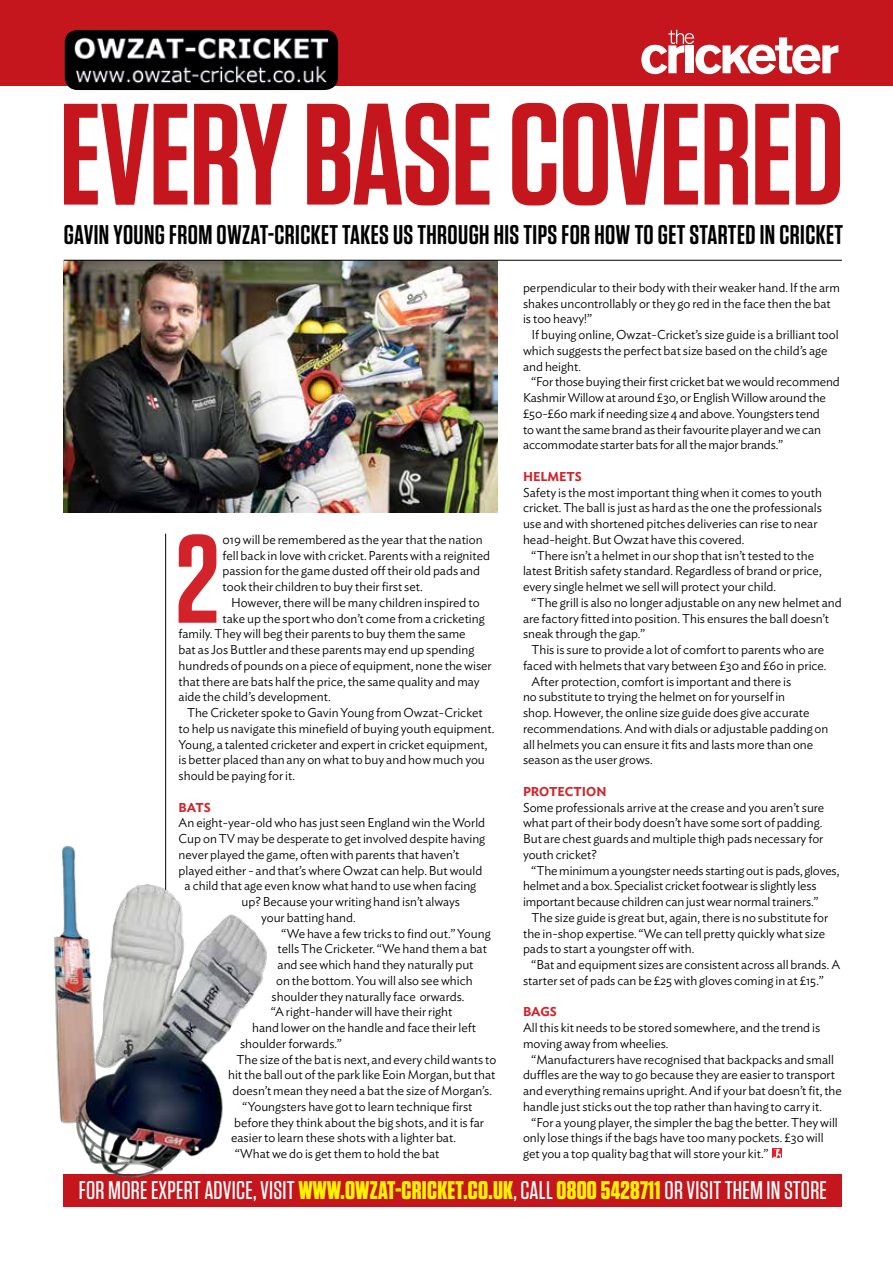
<style>
.page{position:relative;width:893px;height:1263px;background:#fff}
.page>*{position:absolute;margin:0;border:0;box-sizing:border-box;transform-origin:0 0}
.t1{font:600 144px "Tungsten";letter-spacing:-.01em;color:#c4161c}
.t2{font:600 125.25px "Tungsten";color:#d2232a}
.t3{font:600 27px "Tungsten";letter-spacing:.015em;color:#000}
.t4{font:500 25.5px "Tungsten";letter-spacing:.01em;color:#fff}
.t5{font:300 12.75px/15.8px "Ideal Sans";color:#000}
.t6{font:600 12.75px "Ideal Sans";color:#d2232a}
.s1{font-weight:700;color:#fff200}
</style>
<div class="page">
<img style="left:64px;top:261px;width:433px;height:251px">
<hr style="left:165px;top:534px;width:1px;height:372px;background:#000">
<div style="left:0;top:0;width:893px;height:85px;background:#c4161c"></div>
<div style="left:64px;top:1174px;width:778px;height:32px;background:#c4161c"></div>
<hr style="left:64px;top:260px;width:778px;height:1px;background:#000">
<img style="left:54px;top:843px;width:213px;height:337px">
<img style="left:65px;top:30px;width:273px;height:60px">
<div style="left:772px;top:1148px;width:10px;height:10px;background:#ed1d24"></div>
<svg style="left:773px;top:1148px;width:9px;height:10px"></svg>
<svg style="left:641px;top:30px;width:197px;height:44px"></svg>
<h1 class="t1" style="left:59px;top:79px;width:786px">EVERY BASE COVERED</h1>
<h3 class="t3" style="left:64px;top:220px;width:781px">GAVIN YOUNG FROM OWZAT-CRICKET TAKES US THROUGH HIS TIPS FOR HOW TO GET STARTED IN CRICKET</h3>
<p class="t5" style="left:523px;top:278px;width:318px">perpendicular to their body with their weaker hand. If the arm shakes uncontrollably or they go red in the face then the bat is too heavy!”</p>
<p class="t5" style="left:523px;top:326px;width:317px;text-indent:9px">If buying online, Owzat-Cricket’s size guide is a brilliant tool which suggests the perfect bat size based on the child’s age and height.</p>
<p class="t5" style="left:523px;top:373px;width:318px;text-indent:9px">“For those buying their first cricket bat we would recommend Kashmir Willow at around £30, or English Willow around the £50-£60 mark if needing size 4 and above. Youngsters tend<br>to want the same brand as their favourite player and we can accommodate starter bats for all the major brands.”</p>
<p class="t6" style="left:523px;top:466px;width:60px">HELMETS</p>
<p class="t5" style="left:523px;top:483px;width:300px">Safety is the most important thing when it comes to youth cricket. The ball is just as hard as the one the professionals use and with shortened pitches deliveries can rise to near head-height. But Owzat have this covered.</p>
<p class="t5" style="left:523px;top:546px;width:300px;text-indent:9px">“There isn’t a helmet in our shop that isn’t tested to the latest British safety standard. Regardless of brand or price, every single helmet we sell will protect your child.</p>
<p class="t5" style="left:523px;top:593px;width:320px;text-indent:9px">“The grill is also no longer adjustable on any new helmet and are factory fitted into position. This ensures the ball doesn’t sneak through the gap.”</p>
<p class="t5" style="left:531px;top:641px;width:294px">This is sure to provide a lot of comfort to parents who are</p>
<p class="t5" style="left:523px;top:656px;width:305px">faced with helmets that vary between £30 and £60 in price.</p>
<p class="t5" style="left:531px;top:672px;width:261px">After protection, comfort is important and there is</p>
<p class="t5" style="left:523px;top:688px;width:264px">no substitute to trying the helmet on for yourself in</p>
<p class="t5" style="left:523px;top:704px;width:288px">shop. However, the online size guide does give accurate</p>
<p class="t5" style="left:523px;top:719px;width:307px">recommendations. And with dials or adjustable padding on</p>
<p class="t5" style="left:523px;top:735px;width:292px">all helmets you can ensure it fits and lasts more than one</p>
<p class="t5" style="left:523px;top:751px;width:131px">season as the user grows.</p>
<p class="t6" style="left:523px;top:781px;width:85px">PROTECTION</p>
<p class="t5" style="left:523px;top:798px;width:303px">Some professionals arrive at the crease and you aren’t sure what part of their body doesn’t have some sort of padding.<br>But are chest guards and multiple thigh pads necessary for youth cricket?</p>
<p class="t5" style="left:523px;top:861px;width:318px;text-indent:9px">“The minimum a youngster needs starting out is pads, gloves, helmet and a box. Specialist cricket footwear is slightly less important because children can just wear normal trainers.”</p>
<p class="t5" style="left:523px;top:908px;width:307px;text-indent:9px">The size guide is great but, again, there is no substitute for the in-shop expertise. “We can tell pretty quickly what size pads to start a youngster off with.</p>
<p class="t5" style="left:523px;top:956px;width:319px;text-indent:9px">“Bat and equipment sizes are consistent across all brands. A starter set of pads can be £25 with gloves coming in at £15.”</p>
<p class="t6" style="left:523px;top:1002px;width:35px">BAGS</p>
<p class="t5" style="left:523px;top:1019px;width:299px">All this kit needs to be stored somewhere, and the trend is moving away from wheelies.</p>
<p class="t5" style="left:523px;top:1050px;width:320px;text-indent:9px">“Manufacturers have recognised that backpacks and small duffles are the way to go because they are easier to transport and everything remains upright. And if your bat doesn’t fit, the handle just sticks out the top rather than having to carry it.</p>
<p class="t5" style="left:523px;top:1113px;width:316px;text-indent:9px">“For a young player, the simpler the bag the better. They will only lose things if the bags have too many pockets. £30 will get you a top quality bag that will store your kit.”</p>
<h2 class="t2" style="left:176px;top:513px;width:45px">2</h2>
<p class="t5" style="left:223px;top:530px;width:269px">019 will be remembered as the year that the nation fell back in love with cricket. Parents with a reignited passion for the game dusted off their old pads and took their children to buy their first set.</p>
<p class="t5" style="left:231px;top:593px;width:250px">However, there will be many children inspired to</p>
<p class="t5" style="left:223px;top:609px;width:264px">take up the sport who don’t come from a cricketing</p>
<p class="t5" style="left:179px;top:625px;width:288px">family. They will beg their parents to buy them the same</p>
<p class="t5" style="left:179px;top:641px;width:297px">bat as Jos Buttler and these parents may end up spending</p>
<p class="t5" style="left:179px;top:656px;width:315px">hundreds of pounds on a piece of equipment, none the wiser</p>
<p class="t5" style="left:179px;top:672px;width:303px">that there are bats half the price, the same quality and may</p>
<p class="t5" style="left:179px;top:688px;width:154px">aide the child’s development.</p>
<p class="t5" style="left:187px;top:704px;width:297px">The Cricketer spoke to Gavin Young from Owzat-Cricket</p>
<p class="t5" style="left:179px;top:719px;width:317px">to help us navigate this minefield of buying youth equipment.</p>
<p class="t5" style="left:179px;top:735px;width:310px">Young, a talented cricketer and expert in cricket equipment,</p>
<p class="t5" style="left:179px;top:751px;width:308px">is better placed than any on what to buy and how much you</p>
<p class="t5" style="left:179px;top:767px;width:118px">should be paying for it.</p>
<p class="t6" style="left:179px;top:797px;width:34px">BATS</p>
<p class="t5" style="left:179px;top:814px;width:308px">An eight-year-old who has just seen England win the World</p>
<p class="t5" style="left:179px;top:830px;width:308px">Cup on TV may be desperate to get involved despite having</p>
<p class="t5" style="left:179px;top:845px;width:282px">never played the game, often with parents that haven’t</p>
<p class="t5" style="left:179px;top:861px;width:305px">played either - and that’s where Owzat can help. But would</p>
<p class="t5" style="left:185px;top:877px;width:293px">a child that age even know what hand to use when facing</p>
<p class="t5" style="left:242px;top:893px;width:220px">up? Because your writing hand isn’t always</p>
<p class="t5" style="left:261px;top:908px;width:96px">your batting hand.</p>
<p class="t5" style="left:282px;top:924px;width:211px">“We have a few tricks to find out.” Young</p>
<p class="t5" style="left:278px;top:940px;width:211px">tells The Cricketer. “We hand them a bat</p>
<p class="t5" style="left:278px;top:956px;width:198px">and see which hand they naturally put</p>
<p class="t5" style="left:276px;top:971px;width:198px">on the bottom. You will also see which</p>
<p class="t5" style="left:272px;top:987px;width:194px">shoulder they naturally face orwards.</p>
<p class="t5" style="left:271px;top:1003px;width:183px">“A right-hander will have their right</p>
<p class="t5" style="left:252px;top:1019px;width:226px">hand lower on the handle and face their left</p>
<p class="t5" style="left:240px;top:1034px;width:103px">shoulder forwards.”</p>
<p class="t5" style="left:237px;top:1050px;width:261px">The size of the bat is next, and every child wants to</p>
<p class="t5" style="left:228px;top:1066px;width:269px">hit the ball out of the park like Eoin Morgan, but that</p>
<p class="t5" style="left:233px;top:1082px;width:261px">doesn’t mean they need a bat the size of Morgan’s.</p>
<p class="t5" style="left:243px;top:1097px;width:231px">“Youngsters have got to learn technique first</p>
<p class="t5" style="left:234px;top:1113px;width:251px">before they think about the big shots, and it is far</p>
<p class="t5" style="left:231px;top:1129px;width:226px">easier to learn these shots with a lighter bat.</p>
<p class="t5" style="left:235px;top:1145px;width:206px">“What we do is get them to hold the bat</p>
<h3 class="t4" style="left:79px;top:1177px;width:750px">FOR MORE EXPERT ADVICE, VISIT <span class="s1">WWW.OWZAT-CRICKET.CO.UK</span>, CALL <span class="s1">0800 5428711</span> OR VISIT THEM IN STORE</h3>
</div>
